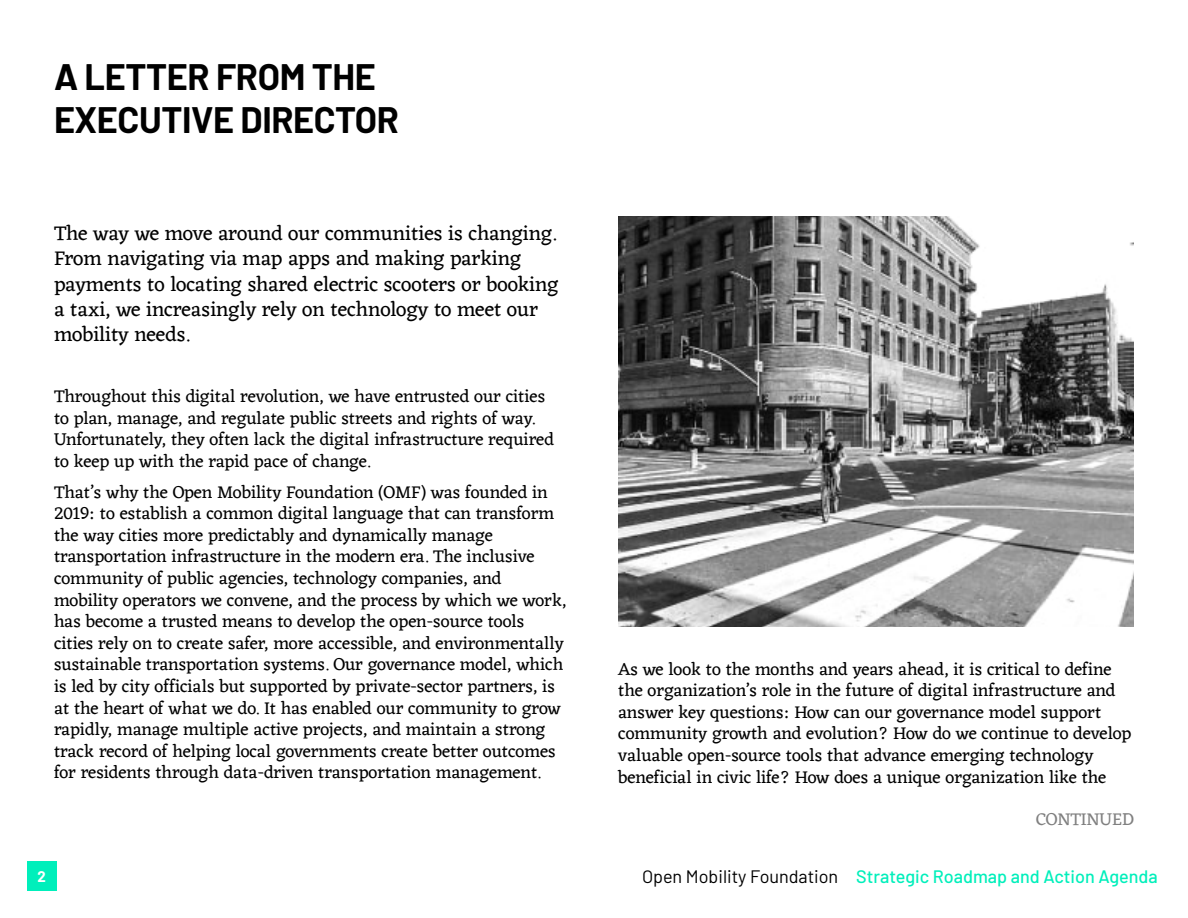
<style>
.page{position:relative;width:1188px;height:918px;background:#fff}
.page>*{position:absolute;margin:0;border:0;box-sizing:border-box;transform-origin:0 0}
.t1{font:700 36px/43.2px "Barlow";letter-spacing:-.01em;color:#000}
.Text_Paragraph{font:21px/25.2px "Eczar";color:#000}
.Text_Paragraph-2{font:18px/21.6px "Eczar";color:#000}
.t2{font:500 18px "Barlow";color:#00efbb}
.Text_Paragraph-3{font:18px "Eczar";letter-spacing:-.015em;color:#808080}
.t3{font:700 15px "Barlow";color:#fff}
.s1{font-weight:400;color:#000}
</style>
<div class="page">
<div style="left:27px;top:862px;width:29px;height:29px;background:#00efbb"></div>
<img style="left:618px;top:216px;width:516px;height:411px">
<p class="t1" style="left:54px;top:53px;width:346px">A LETTER FROM THE<br>EXECUTIVE DIRECTOR</p>
<p class="Text_Paragraph" style="left:54px;top:222px;width:506px">The way we move around our communities is changing.<br>From navigating via map apps and making parking payments to locating shared electric scooters or booking a taxi, we increasingly rely on technology to meet our mobility needs.</p>
<p class="Text_Paragraph-2" style="left:54px;top:386px;width:502px">Throughout this digital revolution, we have entrusted our cities to plan, manage, and regulate public streets and rights of way.<br>Unfortunately, they often lack the digital infrastructure required to keep up with the rapid pace of change.</p>
<p class="Text_Paragraph-2" style="left:54px;top:482px;width:514px">That’s why the Open Mobility Foundation (OMF) was founded in 2019: to establish a common digital language that can transform the way cities more predictably and dynamically manage transportation infrastructure in the modern era. The inclusive community of public agencies, technology companies, and mobility operators we convene, and the process by which we work, has become a trusted means to develop the open-source tools cities rely on to create safer, more accessible, and environmentally sustainable transportation systems. Our governance model, which is led by city officials but supported by private-sector partners, is at the heart of what we do. It has enabled our community to grow rapidly, manage multiple active projects, and maintain a strong track record of helping local governments create better outcomes for residents through data-driven transportation management.</p>
<p class="Text_Paragraph-2" style="left:618px;top:659px;width:515px">As we look to the months and years ahead, it is critical to define the organization’s role in the future of digital infrastructure and answer key questions: How can our governance model support community growth and evolution? How do we continue to develop valuable open-source tools that advance emerging technology beneficial in civic life? How does a unique organization like the</p>
<p class="Text_Paragraph-3" style="left:1036px;top:806px;width:99px">CONTINUED</p>
<p class="t3" style="left:37px;top:865px;width:10px">2</p>
<p class="t2" style="left:642px;top:863px;width:517px"><span class="s1">Open Mobility Foundation</span> Strategic Roadmap and Action Agenda</p>
</div>
